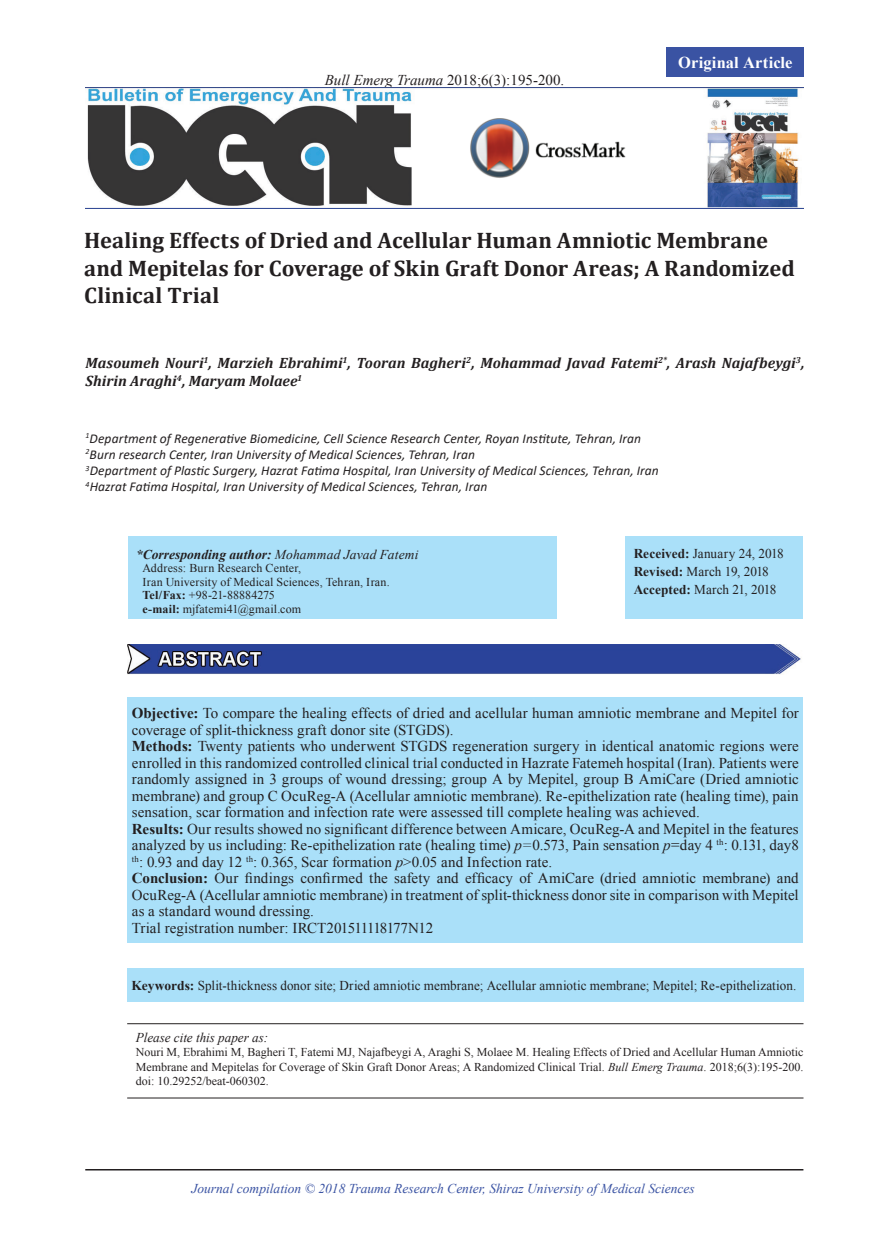
<style>
.page{position:relative;width:889px;height:1242px;background:#fff}
.page>*{position:absolute;margin:0;border:0;box-sizing:border-box;transform-origin:0 0}
.t1{font:700 22.5px/27px "Cambria";letter-spacing:.005em;color:#231f20}
.t2{font:700 16.5px "Times New Roman";letter-spacing:.01em;color:#fff}
.t3{font:15px/16.5px "Times New Roman";letter-spacing:.005em;color:#231f20}
.t4{font:italic 700 15px/18px "Cambria";color:#231f20}
.t5{font:italic 13.5px/16.2px "Calibri";letter-spacing:.005em;color:#231f20}
.t6{font:13.5px/18px "Times New Roman";letter-spacing:.005em;color:#231f20}
.t7{font:italic 13.5px "Times New Roman";color:#3a53a3}
.t8{font:italic 700 13.5px "Times New Roman";color:#231f20}
.t9{font:italic 13.5px "Times New Roman";color:#231f20}
.t10{font:12px/13.5px "Times New Roman";color:#231f20;text-align:justify}
.s1{font-style:italic}
.s2{font-weight:400}
.s3{font-weight:700}
</style>
<div class="page">
<img style="left:85px;top:88px;width:719px;height:121px">
<div style="left:666px;top:48px;width:138px;height:29px;background:#3a53a3"></div>
<div style="left:128px;top:697px;width:675px;height:246px;background:#aae0f9"></div>
<hr style="left:127px;top:1097px;width:676px;height:1px;background:#231f20">
<hr style="left:127px;top:1023px;width:676px;height:1px;background:#231f20">
<div style="left:128px;top:536px;width:428px;height:82px;background:#aae0f9"></div>
<div style="left:625px;top:536px;width:178px;height:82px;background:#aae0f9"></div>
<img style="left:128px;top:644px;width:673px;height:31px">
<div style="left:127px;top:968px;width:676px;height:34px;background:#aae0f9"></div>
<hr style="left:85px;top:1169px;width:718px;height:1px;background:#231f20">
<img style="left:469px;top:119px;width:169px;height:61px">
<p class="t3" style="left:325px;top:72px;width:241px"><span class="s1">Bull Emerg Trauma</span> 2018;6(3):195-200.</p>
<p class="t2" style="left:678px;top:50px;width:116px">Original Article</p>
<h1 class="t1" style="left:84px;top:226px;width:712px">Healing Effects of Dried and Acellular Human Amniotic Membrane and Mepitelas for Coverage of Skin Graft Donor Areas; A Randomized<br>Clinical Trial</h1>
<p class="t4" style="left:86px;top:353px;width:720px">Masoumeh Nouri<sup>1</sup>, Marzieh Ebrahimi<sup>1</sup>, Tooran Bagheri<sup>2</sup>, Mohammad Javad Fatemi<sup>2*</sup>, Arash Najafbeygi<sup>3</sup>,<br>Shirin Araghi<sup>4</sup>, Maryam Molaee<sup>1</sup></p>
<p class="t5" style="left:86px;top:429px;width:575px"><sup>1</sup>Department of Regenerative Biomedicine, Cell Science Research Center, Royan Institute, Tehran, Iran <sup>2</sup>Burn research Center, Iran University of Medical Sciences, Tehran, Iran<br><sup>3</sup>Department of Plastic Surgery, Hazrat Fatima Hospital, Iran University of Medical Sciences, Tehran, Iran <sup>4</sup>Hazrat Fatima Hospital, Iran University of Medical Sciences, Tehran, Iran</p>
<p class="t8" style="left:136px;top:544px;width:284px">*Corresponding author: <span class="s2">Mohammad Javad Fatemi</span></p>
<p class="t10" style="left:142px;top:561px;width:249px;text-align:left">Address: Burn Research Center,<br>Iran University of Medical Sciences, Tehran, Iran.<br><span class="s3">Tel/Fax:</span> +98-21-88884275<br><span class="s3">e-mail:</span> mjfatemi41@gmail.com</p>
<p class="t6" style="left:634px;top:544px;width:151px"><span class="s3">Received:</span> January 24, 2018<br><span class="s3">Revised:</span> March 19, 2018<br><span class="s3">Accepted:</span> March 21, 2018</p>
<p class="t3" style="left:132px;top:704px;width:668px"><span class="s3">Objective:</span> To compare the healing effects of dried and acellular human amniotic membrane and Mepitel for coverage of split-thickness graft donor site (STGDS).<br><span class="s3">Methods:</span> Twenty patients who underwent STGDS regeneration surgery in identical anatomic regions were enrolled in this randomized controlled clinical trial conducted in Hazrate Fatemeh hospital (Iran). Patients were randomly assigned in 3 groups of wound dressing; group A by Mepitel, group B AmiCare (Dried amniotic membrane) and group C OcuReg-A (Acellular amniotic membrane). Re-epithelization rate (healing time), pain sensation, scar formation and infection rate were assessed till complete healing was achieved.<br><span class="s3">Results:</span> Our results showed no significant difference between Amicare, OcuReg-A and Mepitel in the features analyzed by us including: Re-epithelization rate (healing time) <span class="s1">p=</span>0.573, Pain sensation <span class="s1">p</span>=day 4 <sup>th</sup>: 0.131, day8 <sup>th</sup>: 0.93 and day 12 <sup>th</sup>: 0.365, Scar formation <span class="s1">p</span>&gt;0.05 and Infection rate.<br><span class="s3">Conclusion:</span> Our findings confirmed the safety and efficacy of AmiCare (dried amniotic membrane) and OcuReg-A (Acellular amniotic membrane) in treatment of split-thickness donor site in comparison with Mepitel as a standard wound dressing.<br>Trial registration number: IRCT201511118177N12</p>
<p class="t6" style="left:131px;top:976px;width:666px"><span class="s3">Keywords:</span> Split-thickness donor site; Dried amniotic membrane; Acellular amniotic membrane; Mepitel; Re-epithelization.</p>
<p class="t9" style="left:136px;top:1028px;width:134px">Please cite this paper as:</p>
<p class="t10" style="left:136px;top:1044px;width:669px;line-height:14.4px">Nouri M, Ebrahimi M, Bagheri T, Fatemi MJ, Najafbeygi A, Araghi S, Molaee M. Healing Effects of Dried and Acellular Human Amniotic Membrane and Mepitelas for Coverage of Skin Graft Donor Areas; A Randomized Clinical Trial. <span class="s1">Bull Emerg Trauma</span>. 2018;6(3):195-200. doi: 10.29252/beat-060302.</p>
<p class="t7" style="left:191px;top:1179px;width:505px">Journal compilation © 2018 Trauma Research Center, Shiraz University of Medical Sciences</p>
</div>
